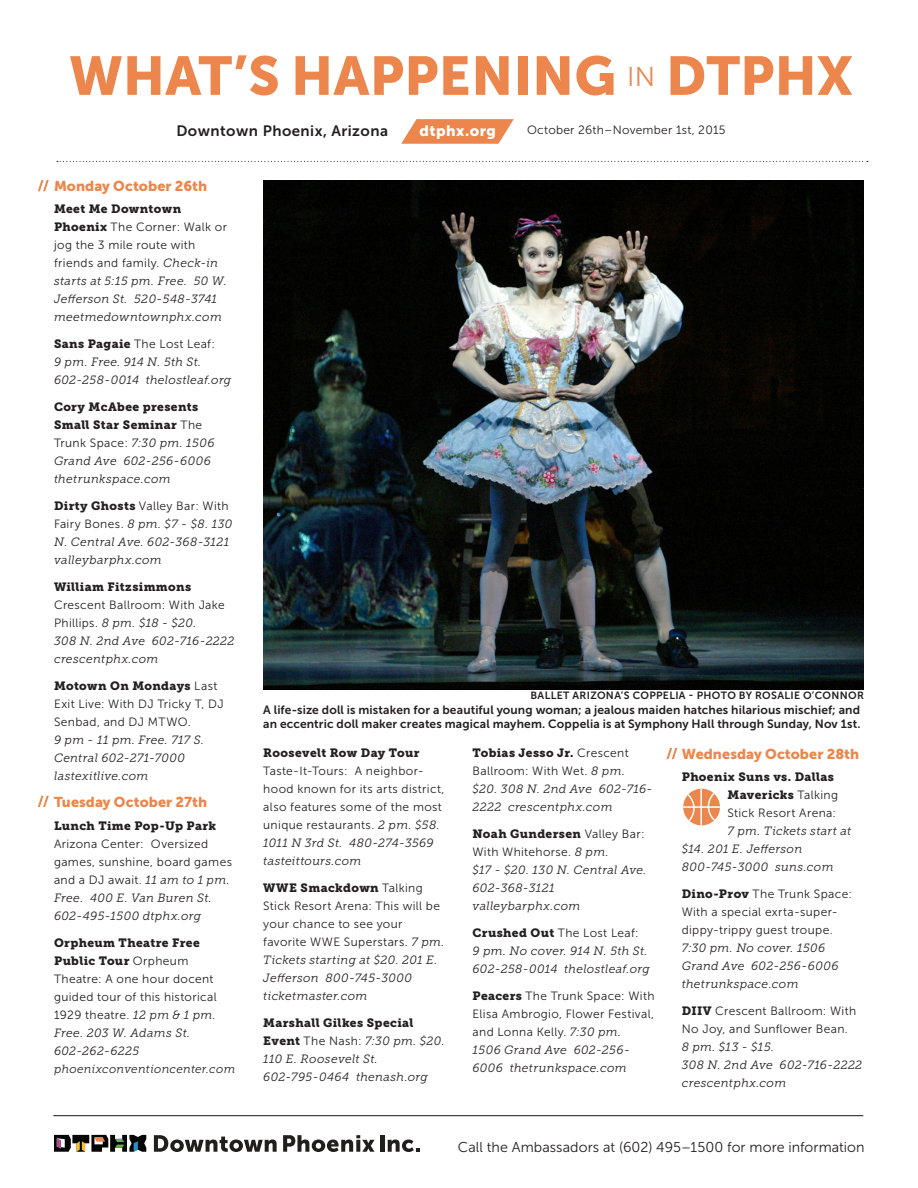
<style>
.page{position:relative;width:918px;height:1188px;background:#fff}
.page>*{position:absolute;margin:0;border:0;box-sizing:border-box;transform-origin:0 0}
.t1{font:54.15px "Museo Sans 900";letter-spacing:.005em;color:#ec864c}
.t2{font:15px "Museo Sans 700";letter-spacing:.03em;color:#231f20}
.t3{font:15px "Museo Sans 900";letter-spacing:.03em;color:#fff}
.BODY_DAY_DATE{font:14.25px "Museo Sans 900";letter-spacing:.005em;color:#ec864c}
.t4{font:14.25px "Museo Sans 300";letter-spacing:.005em;color:#231f20}
.BODY_TEXT{font:italic 12px/18px "Museo Slab 300";letter-spacing:.03em;color:#231f20}
.BODY_TEXT-2{font:12px/18px "Museo Sans 300";letter-spacing:.03em;color:#231f20}
.PHOTO_CAPTION{font:12px/14.4px "Museo Sans 700";letter-spacing:.01em;color:#231f20}
.BODY_TEXT-3{font:12px "Museo Slab 900";letter-spacing:.035em;color:#231f20}
.BODY_TEXT-4{font:italic 11.7px "Museo Slab 300";letter-spacing:.025em;color:#231f20}
.PHOTO_CREDIT{font:10.5px "Museo Sans 700";letter-spacing:.03em;color:#231f20}
.s1{font-family:"Museo Slab 900";font-style:normal}
.s2{font-family:"Museo Sans 300";font-style:normal}
.s3{font-family:"Museo Slab 900"}
.s4{font-family:"Museo Slab 300";font-style:italic}
.s5{font-family:"Museo Sans 300"}
</style>
<div class="page">
<svg style="left:54px;top:1135px;width:92px;height:17px"></svg>
<svg style="left:154px;top:1135px;width:123px;height:17px"></svg>
<svg style="left:283px;top:1135px;width:92px;height:17px"></svg>
<hr style="left:380px;top:1135px;width:4px;height:17px;background:#211e1e">
<svg style="left:388px;top:1140px;width:32px;height:12px"></svg>
<svg style="left:401px;top:119px;width:113px;height:25px;background:#ee9867"></svg>
<hr style="left:53px;top:1115px;width:810px;height:1px;background:#231f20">
<svg style="left:57px;top:161px;width:811px;height:1px"></svg>
<img style="left:263px;top:180px;width:601px;height:509px">
<svg style="left:38px;top:180px;width:11px;height:11px"></svg>
<svg style="left:38px;top:796px;width:11px;height:11px"></svg>
<svg style="left:666px;top:748px;width:11px;height:11px"></svg>
<div style="left:683px;top:789px;width:37px;height:36px;background:#ec864c;border-radius:50%"></div>
<svg style="left:683px;top:790px;width:12px;height:34px"></svg>
<svg style="left:708px;top:790px;width:12px;height:35px"></svg>
<hr style="left:700px;top:789px;width:2px;height:36px;background:#fff">
<hr style="left:683px;top:806px;width:37px;height:2px;background:#fff">
<h1 class="t1" style="left:69px;top:45px;width:786px">WHAT’S HAPPENING <sup>IN</sup> DTPHX</h1>
<p class="t2" style="left:176px;top:122px;width:213px">Downtown Phoenix, Arizona</p>
<p class="t3" style="left:420px;top:122px;width:78px">dtphx.org</p>
<p class="BODY_TEXT-2" style="left:527px;top:121px;width:200px">October 26th–November 1st, 2015</p>
<p class="BODY_DAY_DATE" style="left:54px;top:178px;width:155px">Monday October 26th</p>
<p class="BODY_TEXT" style="left:54px;top:200px;width:174px"><span class="s1">Meet Me Downtown<br>Phoenix</span> <span class="s2">The Corner: Walk or jog the 3 mile route with friends and family.</span> Check-in starts at 5:15 pm. Free. 50 W.<br>Jefferson St. 520-548-3741 meetmedowntownphx.com</p>
<p class="BODY_TEXT" style="left:54px;top:335px;width:179px"><span class="s1">Sans Pagaie</span> <span class="s2">The Lost Leaf:<br></span>9 pm. Free. 914 N. 5th St.<br>602-258-0014 thelostleaf.org</p>
<p class="BODY_TEXT" style="left:54px;top:398px;width:162px"><span class="s1">Cory McAbee presents<br>Small Star Seminar</span> <span class="s2">The<br>Trunk Space:</span> 7:30 pm. 1506<br>Grand Ave 602-256-6006 thetrunkspace.com</p>
<p class="BODY_TEXT" style="left:54px;top:497px;width:180px"><span class="s1">Dirty Ghosts</span> <span class="s2">Valley Bar: With<br>Fairy Bones.</span> 8 pm. $7 - $8. 130<br>N. Central Ave. 602-368-3121 valleybarphx.com</p>
<p class="BODY_TEXT" style="left:54px;top:578px;width:182px"><span class="s1">William Fitzsimmons<br></span><span class="s2">Crescent Ballroom: With Jake<br>Phillips.</span> 8 pm. $18 - $20.<br>308 N. 2nd Ave 602-716-2222 crescentphx.com</p>
<p class="BODY_TEXT" style="left:54px;top:677px;width:171px"><span class="s1">Motown On Mondays</span> <span class="s2">Last<br>Exit Live: With DJ Tricky T, DJ<br>Senbad, and DJ MTWO.<br></span>9 pm - 11 pm. Free. 717 S.<br>Central 602-271-7000 lastexitlive.com</p>
<p class="BODY_DAY_DATE" style="left:54px;top:794px;width:155px">Tuesday October 27th</p>
<p class="BODY_TEXT-2" style="left:54px;top:817px;width:180px"><span class="s3">Lunch Time Pop-Up Park<br></span>Arizona Center: Oversized games, sunshine, board games and a DJ await. <span class="s4">11 am to 1 pm.<br>Free. 400 E. Van Buren St.<br>602-495-1500 dtphx.org</span></p>
<p class="BODY_TEXT-2" style="left:54px;top:934px;width:164px"><span class="s3">Orpheum Theatre Free<br>Public Tour</span> Orpheum<br>Theatre: A one hour docent guided tour of this historical<br>1929 theatre. <span class="s4">12 pm &amp; 1 pm.<br>Free. 203 W. Adams St.<br>602-262-6225</span></p>
<p class="BODY_TEXT-4" style="left:54px;top:1062px;width:183px">phoenixconventioncenter.com</p>
<p class="PHOTO_CREDIT" style="left:531px;top:690px;width:335px">BALLET ARIZONA’S COPPELIA - PHOTO BY ROSALIE O’CONNOR</p>
<p class="PHOTO_CAPTION" style="left:263px;top:702px;width:599px">A life-size doll is mistaken for a beautiful young woman; a jealous maiden hatches hilarious mischief; and an eccentric doll maker creates magical mayhem. Coppelia is at Symphony Hall through Sunday, Nov 1st.</p>
<p class="BODY_TEXT-2" style="left:263px;top:744px;width:183px"><span class="s3">Roosevelt Row Day Tour<br></span>Taste-It-Tours: A neighbor&shy;hood known for its arts district, also features some of the most unique restaurants. <span class="s4">2 pm. $58.<br>1011 N 3rd St. 480-274-3569 tasteittours.com</span></p>
<p class="BODY_TEXT-2" style="left:263px;top:879px;width:183px"><span class="s3">WWE Smackdown</span> Talking<br>Stick Resort Arena: This will be your chance to see your favorite WWE Superstars. <span class="s4">7 pm.<br>Tickets starting at $20. 201 E.<br>Jefferson 800-745-3000 ticketmaster.com</span></p>
<p class="BODY_TEXT" style="left:263px;top:1014px;width:183px"><span class="s1">Marshall Gilkes Special<br>Event</span> <span class="s2">The Nash:</span> 7:30 pm. $20.<br>110 E. Roosevelt St.<br>602-795-0464 thenash.org</p>
<p class="BODY_TEXT" style="left:472px;top:744px;width:182px"><span class="s1">Tobias Jesso Jr.</span> <span class="s2">Crescent<br>Ballroom: With Wet.</span> 8 pm. $20. 308 N. 2nd Ave 602-716-<br>2222 crescentphx.com</p>
<p class="BODY_TEXT" style="left:472px;top:825px;width:176px"><span class="s1">Noah Gundersen</span> <span class="s2">Valley Bar:<br>With Whitehorse.</span> 8 pm.<br>$17 - $20. 130 N. Central Ave.<br>602-368-3121 valleybarphx.com</p>
<p class="BODY_TEXT" style="left:472px;top:924px;width:179px"><span class="s1">Crushed Out</span> <span class="s2">The Lost Leaf:<br></span>9 pm. No cover. 914 N. 5th St.<br>602-258-0014 thelostleaf.org</p>
<p class="BODY_TEXT-2" style="left:472px;top:987px;width:183px"><span class="s3">Peacers</span> The Trunk Space: With<br>Elisa Ambrogio, Flower Festival, and Lonna Kelly. <span class="s4">7:30 pm.<br>1506 Grand Ave 602-256-<br>6006 thetrunkspace.com</span></p>
<p class="BODY_DAY_DATE" style="left:682px;top:746px;width:179px">Wednesday October 28th</p>
<p class="BODY_TEXT-3" style="left:682px;top:770px;width:154px">Phoenix Suns vs. Dallas</p>
<p class="BODY_TEXT-3" style="left:727px;top:788px;width:112px">Mavericks <span class="s5">Talking</span></p>
<p class="BODY_TEXT-2" style="left:727px;top:804px;width:110px">Stick Resort Arena:</p>
<p class="BODY_TEXT" style="left:727px;top:822px;width:125px">7 pm. Tickets start at</p>
<p class="BODY_TEXT" style="left:682px;top:840px;width:122px">$14. 201 E. Jefferson</p>
<p class="BODY_TEXT" style="left:682px;top:858px;width:153px">800-745-3000 suns.com</p>
<p class="BODY_TEXT-2" style="left:682px;top:885px;width:172px"><span class="s3">Dino-Prov</span> The Trunk Space:<br>With a special exrta-super&shy;dippy-trippy guest troupe.<br><span class="s4">7:30 pm. No cover. 1506<br>Grand Ave 602-256-6006 thetrunkspace.com</span></p>
<p class="BODY_TEXT" style="left:682px;top:1002px;width:182px"><span class="s1">DIIV</span> <span class="s2">Crescent Ballroom: With<br>No Joy, and Sunflower Bean.<br></span>8 pm. $13 - $15.<br>308 N. 2nd Ave 602-716-2222 crescentphx.com</p>
<p class="t4" style="left:458px;top:1139px;width:408px">Call the Ambassadors at (602) 495–1500 for more information</p>
</div>
